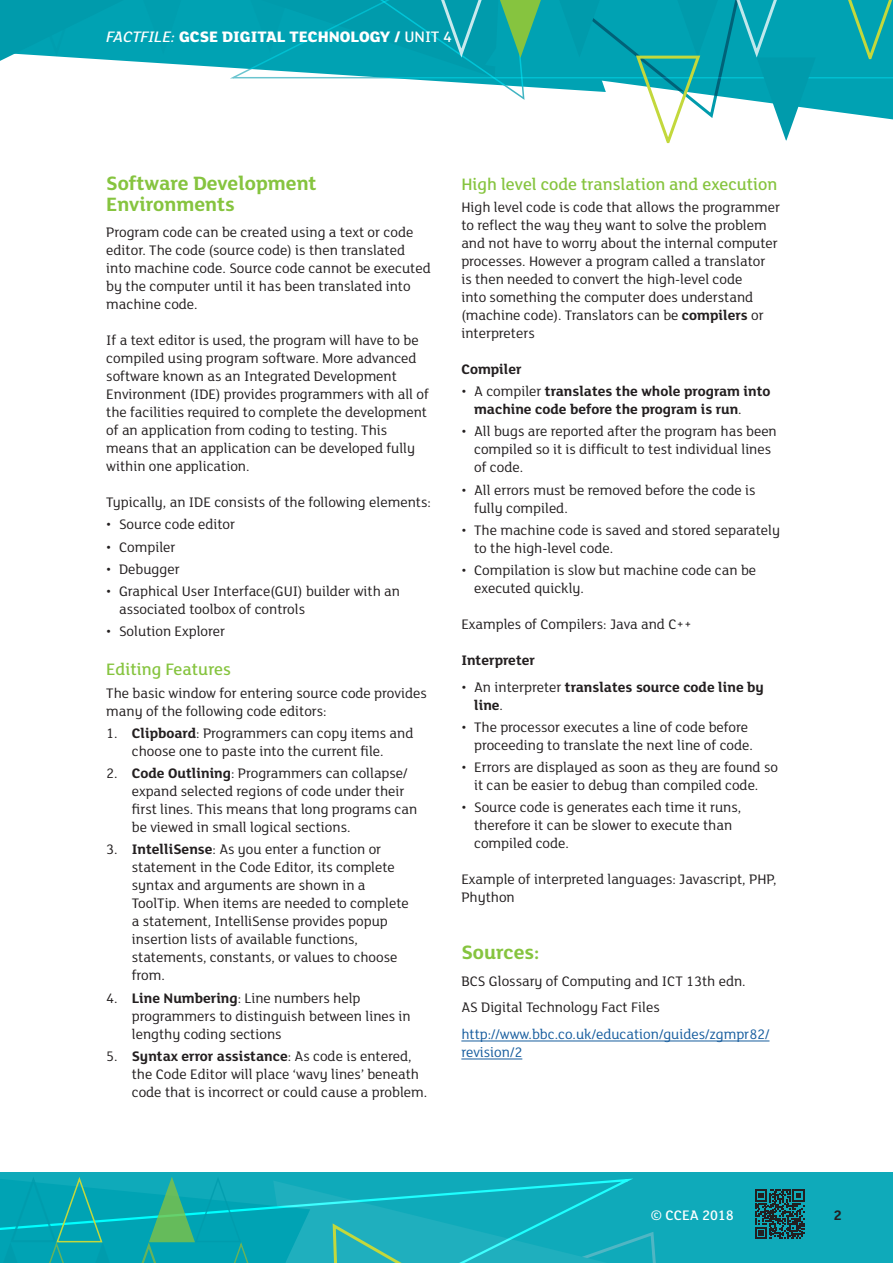
<style>
.page{position:relative;width:893px;height:1263px;background:#fff}
.page>*{position:absolute;margin:0;border:0;box-sizing:border-box;transform-origin:0 0}
.t1{font:700 21px/21px "FS Lola";color:#86c43f}
.Subheads{font:500 18px "FS Lola";color:#86c43f}
.t2{font:800 16.5px "FS Lola";color:#fff}
.Body_Text{font:15px/18px "FS Lola";color:#231f20}
._1__Body{font:15px/18px "FS Lola";color:#231f20}
.Body_Text_Bold{font:700 15px/18px "FS Lola";color:#231f20}
.Body_Text-2{font:15px/18px "FS Lola";color:#175d9e}
.t3{font:500 15px "FS Lola";color:#fff}
.s1{font-weight:500}
.s2{font-weight:500;font-style:italic}
.s3{font-weight:700}
.s4{font-weight:400}
</style>
<div class="page">
<div style="left:0;top:1172px;width:893px;height:91px;background:#0faaba"></div>
<div style="left:189px;top:0;width:36px;height:68px;background:#00a2b3"></div>
<svg style="left:0;top:0;width:189px;height:65px;background:#16a7b7"></svg>
<svg style="left:225px;top:0;width:668px;height:144px"></svg>
<svg style="left:0;top:1177px;width:805px;height:86px"></svg>
<hr style="left:461px;top:1041px;width:308px;height:1px;background:#175d9e">
<hr style="left:461px;top:1059px;width:61px;height:1px;background:#175d9e">
<p class="t2" style="left:200px;top:25px;width:254px">SE DIGITAL TECHNOLOGY / <span class="s1">UNIT 4</span></p>
<p class="t2" style="left:107px;top:26px;width:357px"><span class="s2">FACTFILE:</span> GCE HISTORY OF ART / <span class="s1">ARCHITECTURE</span></p>
<h2 class="t1" style="left:106px;top:171px;width:212px">Software Development<br>Environments</h2>
<p class="Body_Text" style="left:106px;top:223px;width:326px">Program code can be created using a text or code editor. The code (source code) is then translated into machine code. Source code cannot be executed by the computer until it has been translated into machine code.</p>
<p class="Body_Text" style="left:106px;top:331px;width:324px">If a text editor is used, the program will have to be compiled using program software. More advanced software known as an Integrated Development Environment (IDE) provides programmers with all of the facilities required to complete the development of an application from coding to testing. This means that an application can be developed fully within one application.</p>
<p class="Body_Text" style="left:106px;top:493px;width:326px">Typically, an IDE consists of the following elements:</p>
<p class="Body_Text" style="left:106px;top:515px;width:130px">• Source code editor</p>
<p class="Body_Text" style="left:106px;top:537px;width:71px">• Compiler</p>
<p class="Body_Text" style="left:106px;top:559px;width:75px">• Debugger</p>
<p class="Body_Text" style="left:119px;top:582px;width:282px;text-indent:-13px">• Graphical User Interface(GUI) builder with an associated toolbox of controls</p>
<p class="Body_Text" style="left:106px;top:622px;width:120px">• Solution Explorer</p>
<p class="Subheads" style="left:106px;top:658px;width:126px">Editing Features</p>
<p class="Body_Text" style="left:106px;top:683px;width:322px">The basic window for entering source code provides many of the following code editors:</p>
<p class="_1__Body" style="left:106px;top:723px;width:309px;text-align:center">1. <span class="s3">Clipboard</span>: Programmers can copy items and choose one to paste into the current file.</p>
<p class="_1__Body" style="left:132px;top:764px;width:287px;text-indent:-26px">2. <span class="s3">Code Outlining</span>: Programmers can collapse/ expand selected regions of code under their first lines. This means that long programs can be viewed in small logical sections.</p>
<p class="_1__Body" style="left:132px;top:840px;width:279px;text-indent:-26px">3. <span class="s3">IntelliSense</span>: As you enter a function or statement in the Code Editor, its complete syntax and arguments are shown in a ToolTip. When items are needed to complete a statement, IntelliSense provides popup insertion lists of available functions, statements, constants, or values to choose from.</p>
<p class="_1__Body" style="left:132px;top:988px;width:280px;text-indent:-26px">4. <span class="s3">Line Numbering</span>: Line numbers help programmers to distinguish between lines in lengthy coding sections</p>
<p class="_1__Body" style="left:132px;top:1046px;width:297px;text-indent:-26px">5. <span class="s3">Syntax error assistance</span>: As code is entered, the Code Editor will place ‘wavy lines’ beneath code that is incorrect or could cause a problem.</p>
<p class="Subheads" style="left:461px;top:172px;width:318px">High level code translation and execution</p>
<p class="Body_Text" style="left:461px;top:197px;width:320px">High level code is code that allows the programmer to reflect the way they want to solve the problem and not have to worry about the internal computer processes. However a program called a translator<br>is then needed to convert the high-level code<br>into something the computer does understand (machine code). Translators can be <span class="s3">compilers</span> or interpreters</p>
<p class="Body_Text_Bold" style="left:461px;top:359px;width:62px">Compiler</p>
<p class="Body_Text_Bold" style="left:474px;top:381px;width:298px;text-indent:-13px"><span class="s4">• A compiler</span> translates the whole program into machine code before the program is run<span class="s4">.</span></p>
<p class="Body_Text" style="left:474px;top:422px;width:304px;text-indent:-13px">• All bugs are reported after the program has been compiled so it is difficult to test individual lines of code.</p>
<p class="Body_Text" style="left:474px;top:480px;width:283px;text-indent:-13px">• All errors must be removed before the code is fully compiled.</p>
<p class="Body_Text" style="left:474px;top:520px;width:307px;text-indent:-13px">• The machine code is saved and stored separately to the high-level code.</p>
<p class="Body_Text" style="left:474px;top:561px;width:284px;text-indent:-13px">• Compilation is slow but machine code can be executed quickly.</p>
<p class="Body_Text" style="left:461px;top:615px;width:232px">Examples of Compilers: Java and C++</p>
<p class="Body_Text_Bold" style="left:461px;top:650px;width:75px">Interpreter</p>
<p class="Body_Text_Bold" style="left:474px;top:677px;width:291px;text-indent:-13px"><span class="s4">• An interpreter</span> translates source code line by line<span class="s4">.</span></p>
<p class="Body_Text" style="left:474px;top:717px;width:280px;text-indent:-13px">• The processor executes a line of code before proceeding to translate the next line of code.</p>
<p class="Body_Text" style="left:461px;top:758px;width:318px;text-align:center">• Errors are displayed as soon as they are found so it can be easier to debug than compiled code.</p>
<p class="Body_Text" style="left:474px;top:798px;width:269px;text-indent:-13px">• Source code is generates each time it runs, therefore it can be slower to execute than compiled code.</p>
<p class="Body_Text" style="left:461px;top:870px;width:317px">Example of interpreted languages: Javascript, PHP,<br>Phython</p>
<h2 class="t1" style="left:461px;top:941px;width:80px">Sources:</h2>
<p class="Body_Text" style="left:461px;top:971px;width:286px">BCS Glossary of Computing and ICT 13th edn.</p>
<p class="Body_Text" style="left:461px;top:998px;width:200px">AS Digital Technology Fact Files</p>
<p class="Body_Text-2" style="left:461px;top:1024px;width:310px">http://www.bbc.co.uk/education/guides/zgmpr82/ revision/2</p>
<p class="t3" style="left:651px;top:1206px;width:84px">© CCEA 2018</p>
<p class="Body_Text_Bold" style="left:834px;top:1206px;width:10px">2</p>
</div>
